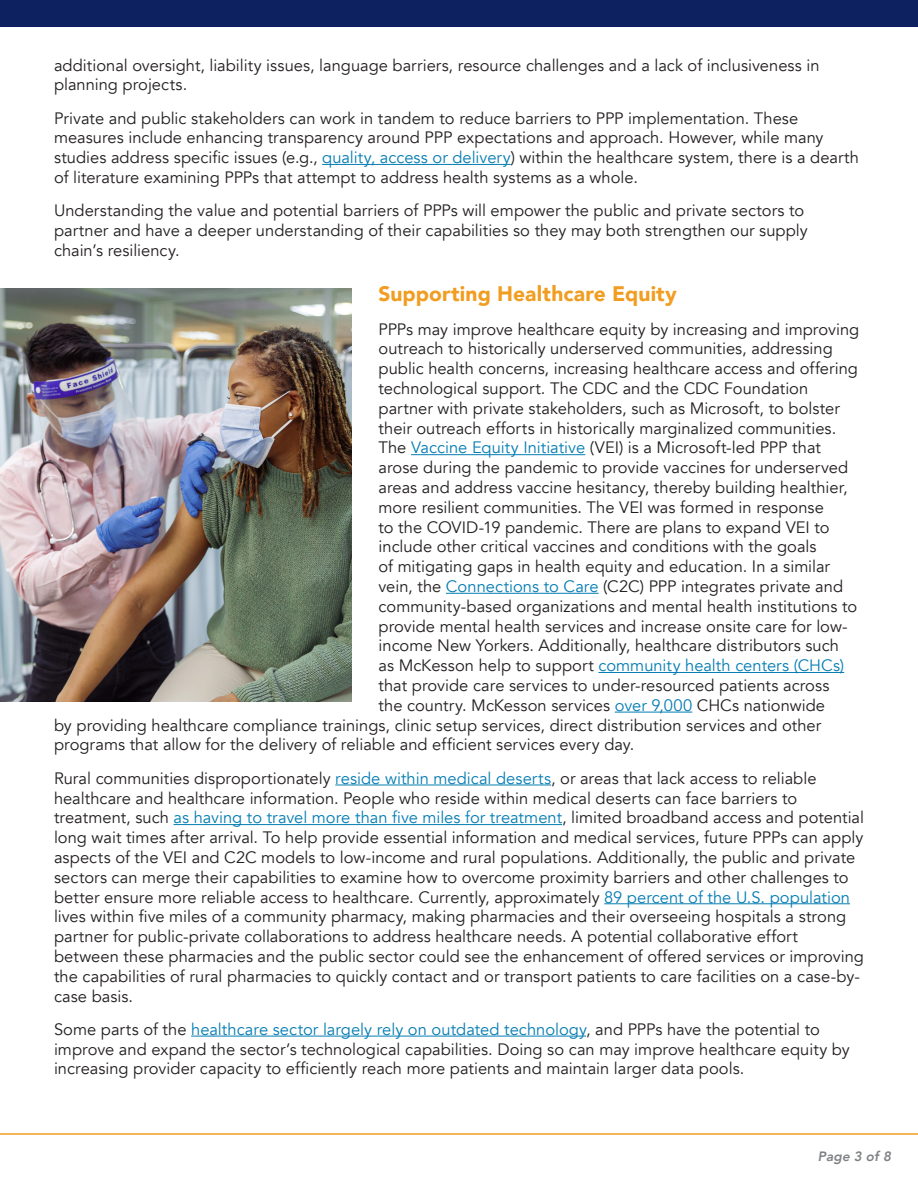
<style>
.page{position:relative;width:918px;height:1188px;background:#fff}
.page>*{position:absolute;margin:0;border:0;box-sizing:border-box;transform-origin:0 0}
.Body_-_Headers{font:900 21px "Avenir";letter-spacing:.005em;color:#f19d21}
.Body_-_text{font:16.5px/19.8px "Avenir";color:#231f20}
.Body_-_text-2{font:16.5px "Avenir";color:#067db3}
.t1{font:italic 800 13.5px "Avenir";letter-spacing:.01em;color:#808285}
.s1{color:#067db3}
.s2{color:#231f20}
</style>
<div class="page">
<div style="left:0;top:0;width:918px;height:27px;background:#0d2161"></div>
<hr style="left:0;top:1133px;width:918px;height:2px;background:#f29e21">
<hr style="left:322px;top:164px;width:189px;height:1px;background:#067db3">
<hr style="left:411px;top:454px;width:174px;height:1px;background:#067db3">
<hr style="left:446px;top:593px;width:153px;height:1px;background:#067db3">
<hr style="left:598px;top:672px;width:246px;height:1px;background:#067db3">
<hr style="left:615px;top:712px;width:77px;height:1px;background:#067db3">
<hr style="left:335px;top:785px;width:216px;height:1px;background:#067db3">
<hr style="left:174px;top:824px;width:388px;height:1px;background:#067db3">
<hr style="left:604px;top:903px;width:246px;height:1px;background:#067db3">
<hr style="left:191px;top:1036px;width:395px;height:1px;background:#067db3">
<img style="left:0;top:289px;width:352px;height:413px">
<p class="Body_-_text" style="left:54px;top:55px;width:767px">additional oversight, liability issues, language barriers, resource challenges and a lack of inclusiveness in planning projects.</p>
<p class="Body_-_text" style="left:54px;top:108px;width:807px">Private and public stakeholders can work in tandem to reduce barriers to PPP implementation. These measures include enhancing transparency around PPP expectations and approach. However, while many studies address specific issues (e.g., <span class="s1">quality, access or delivery</span>) within the healthcare system, there is a dearth of literature examining PPPs that attempt to address health systems as a whole.</p>
<p class="Body_-_text" style="left:54px;top:201px;width:755px">Understanding the value and potential barriers of PPPs will empower the public and private sectors to partner and have a deeper understanding of their capabilities so they may both strengthen our supply chain’s resiliency.</p>
<p class="Body_-_Headers" style="left:379px;top:276px;width:300px">Supporting Healthcare Equity</p>
<p class="Body_-_text" style="left:379px;top:319px;width:482px">PPPs may improve healthcare equity by increasing and improving</p>
<p class="Body_-_text" style="left:379px;top:339px;width:456px">outreach to historically underserved communities, addressing</p>
<p class="Body_-_text" style="left:379px;top:359px;width:481px">public health concerns, increasing healthcare access and offering</p>
<p class="Body_-_text" style="left:379px;top:379px;width:431px">technological support. The CDC and the CDC Foundation</p>
<p class="Body_-_text" style="left:379px;top:399px;width:463px">partner with private stakeholders, such as Microsoft, to bolster</p>
<p class="Body_-_text" style="left:379px;top:418px;width:459px">their outreach efforts in historically marginalized communities.</p>
<p class="Body_-_text" style="left:379px;top:438px;width:444px">The <span class="s1">Vaccine Equity Initiative</span> (VEI) is a Microsoft-led PPP that</p>
<p class="Body_-_text" style="left:379px;top:458px;width:471px">arose during the pandemic to provide vaccines for underserved</p>
<p class="Body_-_text" style="left:379px;top:478px;width:471px">areas and address vaccine hesitancy, thereby building healthier,</p>
<p class="Body_-_text" style="left:379px;top:498px;width:447px">more resilient communities. The VEI was formed in response</p>
<p class="Body_-_text" style="left:379px;top:517px;width:453px">to the COVID-19 pandemic. There are plans to expand VEI to</p>
<p class="Body_-_text" style="left:379px;top:537px;width:440px">include other critical vaccines and conditions with the goals</p>
<p class="Body_-_text" style="left:379px;top:557px;width:453px">of mitigating gaps in health equity and education. In a similar</p>
<p class="Body_-_text" style="left:379px;top:577px;width:466px">vein, the <span class="s1">Connections to Care</span> (C2C) PPP integrates private and</p>
<p class="Body_-_text" style="left:379px;top:597px;width:480px">community-based organizations and mental health institutions to</p>
<p class="Body_-_text" style="left:379px;top:616px;width:471px">provide mental health services and increase onsite care for low-</p>
<p class="Body_-_text" style="left:379px;top:636px;width:462px">income New Yorkers. Additionally, healthcare distributors such</p>
<p class="Body_-_text-2" style="left:379px;top:656px;width:467px"><span class="s2">as McKesson help to support</span> community health centers (CHCs)</p>
<p class="Body_-_text" style="left:379px;top:676px;width:452px">that provide care services to under-resourced patients across</p>
<p class="Body_-_text" style="left:379px;top:696px;width:448px">the country. McKesson services <span class="s1">over 9,000</span> CHCs nationwide</p>
<p class="Body_-_text" style="left:54px;top:715px;width:769px">by providing healthcare compliance trainings, clinic setup services, direct distribution services and other</p>
<p class="Body_-_text" style="left:54px;top:735px;width:582px">programs that allow for the delivery of reliable and efficient services every day.</p>
<p class="Body_-_text" style="left:54px;top:768px;width:812px">Rural communities disproportionately <span class="s1">reside within medical deserts</span>, or areas that lack access to reliable healthcare and healthcare information. People who reside within medical deserts can face barriers to treatment, such <span class="s1">as having to travel more than five miles for treatment</span>, limited broadband access and potential long wait times after arrival. To help provide essential information and medical services, future PPPs can apply aspects of the VEI and C2C models to low-income and rural populations. Additionally, the public and private sectors can merge their capabilities to examine how to overcome proximity barriers and other challenges to better ensure more reliable access to healthcare. Currently, approximately <span class="s1">89 percent of the U.S. population </span>lives within five miles of a community pharmacy, making pharmacies and their overseeing hospitals a strong partner for public-private collaborations to address healthcare needs. A potential collaborative effort between these pharmacies and the public sector could see the enhancement of offered services or improving the capabilities of rural pharmacies to quickly contact and or transport patients to care facilities on a case-by&shy;case basis.</p>
<p class="Body_-_text" style="left:54px;top:1020px;width:797px">Some parts of the <span class="s1">healthcare sector largely rely on outdated technology</span>, and PPPs have the potential to improve and expand the sector’s technological capabilities. Doing so can may improve healthcare equity by increasing provider capacity to efficiently reach more patients and maintain larger data pools.</p>
<p class="t1" style="left:818px;top:1148px;width:75px">Page 3 of 8</p>
</div>
